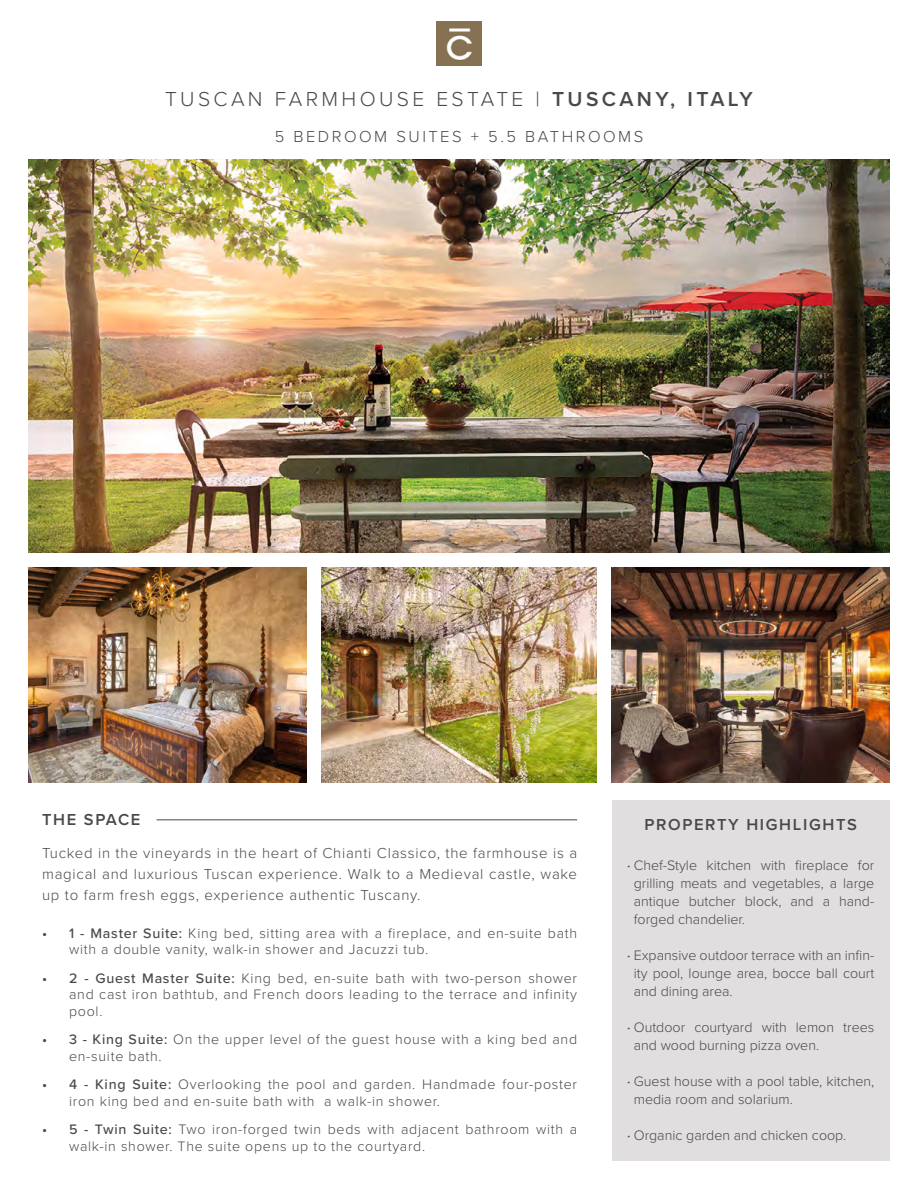
<style>
.page{position:relative;width:918px;height:1188px;background:#fff}
.page>*{position:absolute;margin:0;border:0;box-sizing:border-box;transform-origin:0 0}
.t1{font:300 21px "Proxima Nova";letter-spacing:.16em;color:#494949}
.t2{font:300 16.5px "Proxima Nova";letter-spacing:.15em;color:#494949}
.t3{font:600 16.5px "Proxima Nova";letter-spacing:.1em;color:#494949}
.t4{font:300 15px/21px "Proxima Nova";letter-spacing:.05em;color:#494949;text-align:justify}
.t5{font:300 14.25px/16.5px "Proxima Nova";letter-spacing:.05em;color:#494949}
.t6{font:300 14.25px/18px "Proxima Nova";color:#494949}
.s1{font-weight:600}
.s2{font-weight:500}
</style>
<div class="page">
<img style="left:28px;top:568px;width:278px;height:214px">
<img style="left:321px;top:568px;width:276px;height:214px">
<img style="left:612px;top:568px;width:278px;height:214px">
<img style="left:28px;top:160px;width:862px;height:393px">
<div style="left:612px;top:800px;width:278px;height:360px;background:#e0dede"></div>
<hr style="left:157px;top:819px;width:420px;height:1px;background:#494949">
<img style="left:437px;top:21px;width:44px;height:44px">
<h1 class="t1" style="left:165px;top:83px;width:589px">TUSCAN FARMHOUSE ESTATE | <span class="s1">TUSCANY, ITALY</span></h1>
<p class="t2" style="left:275px;top:124px;width:370px">5 BEDROOM SUITES + 5.5 BATHROOMS</p>
<p class="t3" style="left:42px;top:807px;width:100px">THE SPACE</p>
<p class="t4" style="left:42px;top:842px;width:537px">Tucked in the vineyards in the heart of Chianti Classico, the farmhouse is a magical and luxurious Tuscan experience. Walk to a Medieval castle, wake up to farm fresh eggs, experience authentic Tuscany.</p>
<p class="t5" style="left:69px;top:924px;width:510px;text-indent:-27px"><span class="s2">• 1 - Master Suite:</span> King bed, sitting area with a fireplace, and en-suite bath with a double vanity, walk-in shower and Jacuzzi tub.</p>
<p class="t5" style="left:69px;top:969px;width:510px;text-align:justify;text-indent:-27px"><span class="s2">• 2 - Guest Master Suite:</span> King bed, en-suite bath with two-person shower and cast iron bathtub, and French doors leading to the terrace and infinity pool.</p>
<p class="t5" style="left:69px;top:1030px;width:510px;text-indent:-27px"><span class="s2">• 3 - King Suite:</span> On the upper level of the guest house with a king bed and en-suite bath.</p>
<p class="t5" style="left:69px;top:1075px;width:510px;text-indent:-27px"><span class="s2">• 4 - King Suite:</span> Overlooking the pool and garden. Handmade four-poster iron king bed and en-suite bath with a walk-in shower.</p>
<p class="t5" style="left:69px;top:1120px;width:510px;text-indent:-27px"><span class="s2">• 5 - Twin Suite:</span> Two iron-forged twin beds with adjacent bathroom with a walk-in shower. The suite opens up to the courtyard.</p>
<p class="t3" style="left:644px;top:812px;width:214px">PROPERTY HIGHLIGHTS</p>
<p class="t5" style="left:634px;top:856px;width:242px;line-height:18px;text-align:justify;text-indent:-7px"><span class="s2">⋅</span> Chef-Style kitchen with fireplace for grilling meats and vegetables, a large antique butcher block, and a hand&shy;forged chandelier.</p>
<p class="t5" style="left:634px;top:946px;width:242px;line-height:18px;text-align:justify;text-indent:-7px"><span class="s2">⋅</span> Expansive outdoor terrace with an infin&shy;ity pool, lounge area, bocce ball court and dining area.</p>
<p class="t6" style="left:634px;top:1018px;width:242px;text-indent:-7px"><span class="s2">⋅</span> Outdoor courtyard with lemon trees and wood burning pizza oven.</p>
<p class="t6" style="left:634px;top:1072px;width:242px;text-indent:-7px"><span class="s2">⋅</span> Guest house with a pool table, kitchen, media room and solarium.</p>
<p class="t6" style="left:627px;top:1126px;width:221px"><span class="s2">⋅</span> Organic garden and chicken coop.</p>
</div>
